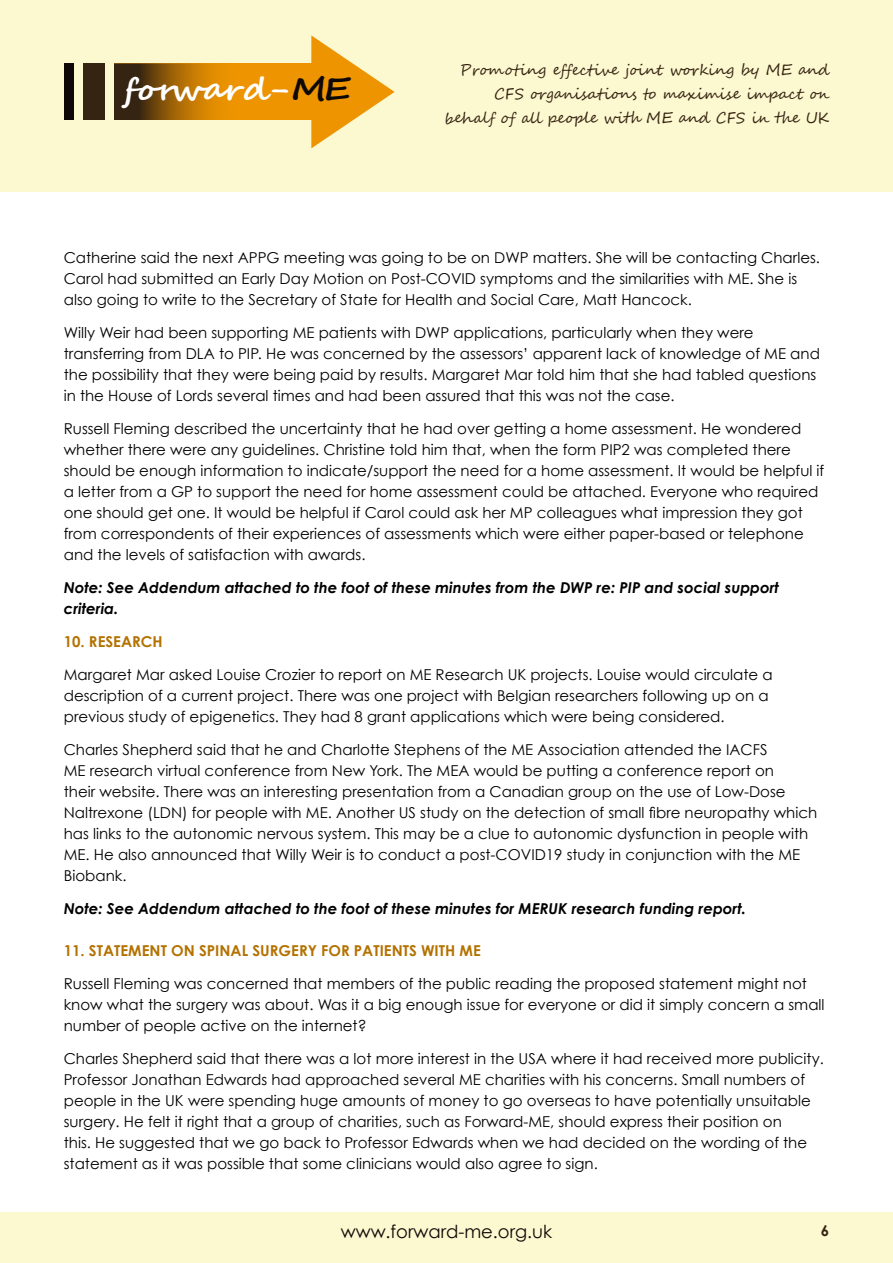
<style>
.page{position:relative;width:893px;height:1263px;background:#fff}
.page>*{position:absolute;margin:0;border:0;box-sizing:border-box;transform-origin:0 0}
.t1{font:700 31.05px "Segoe Script";color:#fff;scale:1.15 1}
.t2{font:18px "Century Gothic";color:#0e0906}
.t3{font:15px/21px "Century Gothic";color:#000}
.t4{font:italic 700 15px/21px "Century Gothic";color:#000}
.t5{font:15px/24px "Segoe Script";color:#362412;text-align:right}
.t6{font:700 15px "Century Gothic";color:#b37200}
.t7{font:700 15px "Century Gothic";color:#362412}
.s1{color:#0e0906}
</style>
<div class="page">
<div style="left:0;top:1212px;width:893px;height:51px;background:#fcf8d0"></div>
<div style="left:0;top:0;width:893px;height:191px;background:#fcf8d0"></div>
<div style="left:64px;top:64px;width:10px;height:56px;background:#0e0906"></div>
<div style="left:84px;top:64px;width:21px;height:56px;background:#362412"></div>
<div style="left:114px;top:64px;width:197px;height:56px;background:#ee9400"></div>
<svg style="left:311px;top:35px;width:84px;height:113px"></svg>
<svg style="left:114px;top:64px;width:103px;height:56px;background:#855409"></svg>
<h1 class="t1" style="left:122px;top:63px;width:200px">forward-<span class="s1">ME</span></h1>
<p class="t5" style="left:445px;top:58px;width:386px">Promoting effective joint working by ME and<br>CFS organisations to maximise impact on behalf of all people with ME and CFS in the UK</p>
<p class="t3" style="left:64px;top:247px;width:758px">Catherine said the next APPG meeting was going to be on DWP matters. She will be contacting Charles.<br>Carol had submitted an Early Day Motion on Post-COVID symptoms and the similarities with ME. She is also going to write to the Secretary of State for Health and Social Care, Matt Hancock.</p>
<p class="t3" style="left:64px;top:322px;width:758px">Willy Weir had been supporting ME patients with DWP applications, particularly when they were transferring from DLA to PIP. He was concerned by the assessors’ apparent lack of knowledge of ME and the possibility that they were being paid by results. Margaret Mar told him that she had tabled questions in the House of Lords several times and had been assured that this was not the case.</p>
<p class="t3" style="left:64px;top:418px;width:762px">Russell Fleming described the uncertainty that he had over getting a home assessment. He wondered whether there were any guidelines. Christine told him that, when the form PIP2 was completed there should be enough information to indicate/support the need for a home assessment. It would be helpful if a letter from a GP to support the need for home assessment could be attached. Everyone who required one should get one. It would be helpful if Carol could ask her MP colleagues what impression they got from correspondents of their experiences of assessments which were either paper-based or telephone and the levels of satisfaction with awards.</p>
<p class="t4" style="left:64px;top:576px;width:717px">Note: See Addendum attached to the foot of these minutes from the DWP re: PIP and social support criteria.</p>
<p class="t6" style="left:64px;top:632px;width:100px">10. RESEARCH</p>
<p class="t3" style="left:64px;top:664px;width:710px">Margaret Mar asked Louise Crozier to report on ME Research UK projects. Louise would circulate a description of a current project. There was one project with Belgian researchers following up on a previous study of epigenetics. They had 8 grant applications which were being considered.</p>
<p class="t3" style="left:64px;top:739px;width:755px">Charles Shepherd said that he and Charlotte Stephens of the ME Association attended the IACFS<br>ME research virtual conference from New York. The MEA would be putting a conference report on<br>their website. There was an interesting presentation from a Canadian group on the use of Low-Dose Naltrexone (LDN) for people with ME. Another US study on the detection of small fibre neuropathy which has links to the autonomic nervous system. This may be a clue to autonomic dysfunction in people with ME. He also announced that Willy Weir is to conduct a post-COVID19 study in conjunction with the ME Biobank.</p>
<p class="t4" style="left:64px;top:897px;width:684px">Note: See Addendum attached to the foot of these minutes for MERUK research funding report.</p>
<p class="t6" style="left:64px;top:941px;width:419px">11. STATEMENT ON SPINAL SURGERY FOR PATIENTS WITH ME</p>
<p class="t3" style="left:64px;top:973px;width:762px">Russell Fleming was concerned that members of the public reading the proposed statement might not know what the surgery was about. Was it a big enough issue for everyone or did it simply concern a small number of people active on the internet?</p>
<p class="t3" style="left:64px;top:1048px;width:762px">Charles Shepherd said that there was a lot more interest in the USA where it had received more publicity.<br>Professor Jonathan Edwards had approached several ME charities with his concerns. Small numbers of people in the UK were spending huge amounts of money to go overseas to have potentially unsuitable surgery. He felt it right that a group of charities, such as Forward-ME, should express their position on<br>this. He suggested that we go back to Professor Edwards when we had decided on the wording of the statement as it was possible that some clinicians would also agree to sign.</p>
<p class="t2" style="left:341px;top:1221px;width:213px">www.forward-me.org.uk</p>
<p class="t7" style="left:821px;top:1221px;width:10px">6</p>
</div>
